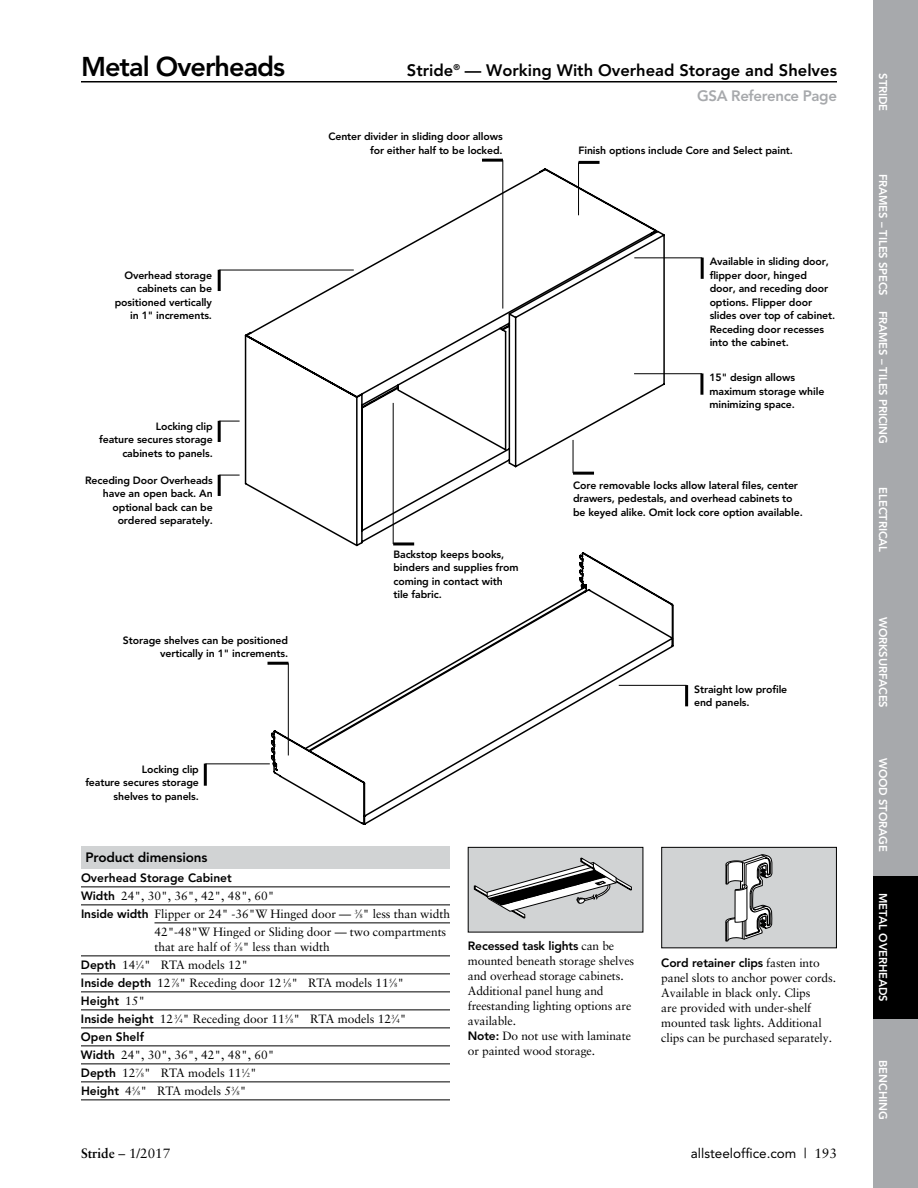
<style>
.page{position:relative;width:918px;height:1188px;background:#fff}
.page>*{position:absolute;margin:0;border:0;box-sizing:border-box;transform-origin:0 0}
.t1{font:800 27px "Avenir";letter-spacing:-.035em;color:#000}
.t2{font:800 16.5px "Avenir";color:#000}
.t3{font:800 15px "Avenir";letter-spacing:-.025em;color:#a7a9ac}
.t4{font:13.5px "Avenir";color:#000}
.t5{font:800 13.5px "Avenir";letter-spacing:-.01em;color:#000}
.t6{font:13.5px "Sabon";color:#000}
.t7{font:12px/15px "Sabon";letter-spacing:-.01em;color:#000}
.t8{font:800 12px "Avenir";color:#000}
.t9{font:800 11.25px "Avenir";letter-spacing:-.01em;color:#fff}
.t10{font:800 10.5px/13.5px "Avenir";letter-spacing:-.01em;color:#000;text-align:right}
.s1{font-family:"Avenir";font-weight:800}
.s2{font-size:6px}
.s3{font-family:"Sabon";font-weight:400}
.s4{font-weight:700}
.s5{font-family:"Sabon"}
</style>
<div class="page">
<div style="left:873px;top:0;width:45px;height:1188px;background:#a7a9ac"></div>
<div style="left:873px;top:876px;width:45px;height:142px;background:#000"></div>
<svg style="left:245px;top:168px;width:429px;height:596px"></svg>
<svg style="left:270px;top:552px;width:404px;height:273px"></svg>
<hr style="left:81px;top:81px;width:756px;height:1px;background:#000">
<div style="left:468px;top:847px;width:175px;height:85px;background:#d1d3d4"></div>
<div style="left:468px;top:847px;width:175px;height:85px;border:1px solid #000"></div>
<svg style="left:474px;top:858px;width:158px;height:61px"></svg>
<div style="left:662px;top:847px;width:174px;height:101px;background:#d1d3d4"></div>
<svg style="left:726px;top:854px;width:46px;height:88px"></svg>
<div style="left:661px;top:847px;width:176px;height:101px;border:1px solid #000"></div>
<hr style="left:701px;top:258px;width:3px;height:21px;background:#000">
<hr style="left:634px;top:258px;width:68px;height:1px;background:#000">
<hr style="left:218px;top:270px;width:3px;height:21px;background:#000">
<hr style="left:219px;top:270px;width:135px;height:1px;background:#000">
<hr style="left:218px;top:421px;width:3px;height:21px;background:#000">
<svg style="left:220px;top:421px;width:20px;height:1px"></svg>
<hr style="left:218px;top:475px;width:3px;height:21px;background:#000">
<svg style="left:220px;top:475px;width:20px;height:1px"></svg>
<hr style="left:204px;top:764px;width:3px;height:22px;background:#000">
<hr style="left:205px;top:764px;width:65px;height:1px;background:#000">
<hr style="left:573px;top:472px;width:21px;height:3px;background:#000">
<hr style="left:573px;top:440px;width:1px;height:33px;background:#000">
<hr style="left:393px;top:542px;width:21px;height:3px;background:#000">
<hr style="left:393px;top:403px;width:1px;height:141px;background:#000">
<hr style="left:579px;top:161px;width:21px;height:3px;background:#000">
<hr style="left:578px;top:162px;width:1px;height:53px;background:#000">
<div style="left:81px;top:846px;width:369px;height:22px;background:#d1d3d4"></div>
<hr style="left:81px;top:886px;width:369px;height:1px;background:#000">
<hr style="left:81px;top:904px;width:369px;height:1px;background:#000">
<hr style="left:154px;top:922px;width:296px;height:1px;background:#000">
<hr style="left:81px;top:956px;width:369px;height:1px;background:#000">
<hr style="left:81px;top:974px;width:369px;height:1px;background:#000">
<hr style="left:81px;top:992px;width:369px;height:1px;background:#000">
<hr style="left:81px;top:1010px;width:369px;height:1px;background:#000">
<hr style="left:81px;top:1028px;width:369px;height:1px;background:#000">
<hr style="left:81px;top:1046px;width:369px;height:1px;background:#000">
<hr style="left:81px;top:1064px;width:369px;height:1px;background:#000">
<hr style="left:81px;top:1082px;width:369px;height:1px;background:#000">
<hr style="left:81px;top:1100px;width:369px;height:1px;background:#000">
<hr style="left:268px;top:662px;width:21px;height:3px;background:#000">
<hr style="left:288px;top:663px;width:1px;height:92px;background:#000">
<hr style="left:685px;top:685px;width:3px;height:21px;background:#000">
<hr style="left:619px;top:685px;width:68px;height:1px;background:#000">
<hr style="left:482px;top:159px;width:21px;height:3px;background:#000">
<hr style="left:503px;top:160px;width:1px;height:149px;background:#000">
<hr style="left:700px;top:373px;width:3px;height:22px;background:#000">
<hr style="left:634px;top:373px;width:68px;height:1px;background:#000">
<h1 class="t1" style="left:81px;top:50px;width:206px">Metal Overheads</h1>
<h2 class="t2" style="left:407px;top:60px;width:432px">Stride<sup>®</sup> — Working With Overhead Storage and Shelves</h2>
<p class="t10" style="left:328px;top:130px;width:176px">Center divider in sliding door allows for either half to be locked.</p>
<p class="t10" style="left:115px;top:268px;width:99px">Overhead storage cabinets can be positioned vertically in 1" increments.</p>
<p class="t10" style="left:99px;top:419px;width:115px">Locking clip<br>feature secures storage cabinets to panels.</p>
<p class="t10" style="left:85px;top:473px;width:129px">Receding Door Overheads have an open back. An optional back can be ordered separately.</p>
<p class="t10" style="left:123px;top:633px;width:167px">Storage shelves can be positioned vertically in 1" increments.</p>
<p class="t10" style="left:85px;top:762px;width:115px">Locking clip<br>feature secures storage shelves to panels.</p>
<p class="t10" style="left:393px;top:548px;width:127px;text-align:left">Backstop keeps books, binders and supplies from coming in contact with tile fabric.</p>
<h3 class="t3" style="left:697px;top:87px;width:141px">GSA Reference Page</h3>
<p class="t10" style="left:579px;top:143px;width:216px">Finish options include Core and Select paint.</p>
<p class="t10" style="left:710px;top:255px;width:127px;text-align:left">Available in sliding door, flipper door, hinged door, and receding door options. Flipper door slides over top of cabinet.<br>Receding door recesses into the cabinet.</p>
<p class="t10" style="left:709px;top:371px;width:116px;text-align:left">15" design allows maximum storage while minimizing space.</p>
<p class="t10" style="left:573px;top:479px;width:231px;text-align:left">Core removable locks allow lateral files, center drawers, pedestals, and overhead cabinets to be keyed alike. Omit lock core option available.</p>
<p class="t10" style="left:694px;top:683px;width:95px;text-align:left">Straight low profile end panels.</p>
<p class="t5" style="left:86px;top:850px;width:123px">Product dimensions</p>
<p class="t8" style="left:81px;top:871px;width:152px">Overhead Storage Cabinet</p>
<p class="t7" style="left:81px;top:888px;width:195px"><span class="s1">Width</span> 24", 30", 36", 42", 48", 60"</p>
<p class="t7" style="left:81px;top:906px;width:371px"><span class="s1">Inside width</span> Flipper or 24" -36"W Hinged door — <sup>3</sup>⁄<span class="s2">8</span>" less than width</p>
<p class="t7" style="left:154px;top:924px;width:293px">42"-48"W Hinged or Sliding door — two compartments</p>
<p class="t7" style="left:81px;top:938px;width:325px;line-height:18px;text-indent:73px">that are half of <sup>3</sup>⁄<span class="s2">8</span>" less than width<br><span class="s1">Depth</span> 14<sup>1</sup>⁄<span class="s2">4</span>" RTA models 12"<br><span class="s1">Inside depth</span> 12 <sup>7</sup>⁄<span class="s2">8</span>" Receding door 12 <sup>1</sup>⁄<span class="s2">8</span>" RTA models 11<sup>5</sup>⁄<span class="s2">8</span>"</p>
<p class="t8" style="left:81px;top:994px;width:66px">Height <span class="s3">15"</span></p>
<p class="t7" style="left:81px;top:1011px;width:327px"><span class="s1">Inside height</span> 12 <sup>3</sup>⁄<span class="s2">4</span>" Receding door 11<sup>5</sup>⁄<span class="s2">8</span>" RTA models 12<sup>3</sup>⁄<span class="s2">4</span>"</p>
<p class="t8" style="left:81px;top:1030px;width:64px">Open Shelf</p>
<p class="t7" style="left:81px;top:1046px;width:195px;line-height:18px"><span class="s1">Width</span> 24", 30", 36", 42", 48", 60"<br><span class="s1">Depth</span> 12<sup>7</sup>⁄<span class="s2">8</span>" RTA models 11<sup>1</sup>⁄<span class="s2">2</span>"<br><span class="s1">Height</span> 4<sup>5</sup>⁄<span class="s2">8</span>" RTA models 5<sup>3</sup>⁄<span class="s2">8</span>"</p>
<p class="t8" style="left:468px;top:939px;width:148px">Recessed task lights <span class="s3">can be</span></p>
<p class="t7" style="left:468px;top:954px;width:168px">mounted beneath storage shelves and overhead storage cabinets.<br>Additional panel hung and freestanding lighting options are available.<br><span class="s1">Note:</span> Do not use with laminate or painted wood storage.</p>
<p class="t8" style="left:661px;top:956px;width:160px">Cord retainer clips <span class="s3">fasten into</span></p>
<p class="t7" style="left:661px;top:970px;width:176px">panel slots to anchor power cords.<br>Available in black only. Clips<br>are provided with under-shelf mounted task lights. Additional clips can be purchased separately.</p>
<p class="t6" style="left:81px;top:1145px;width:91px"><span class="s4">Stride</span> – 1/2017</p>
<p class="t4" style="left:691px;top:1145px;width:148px">allsteeloffice.com <span class="s5">| 193</span></p>
<p class="t9" style="left:890px;top:73px;width:39px;rotate:90deg">STRIDE</p>
<p class="t9" style="left:890px;top:174px;width:124px;rotate:90deg">FRAMES – TILES SPECS</p>
<p class="t9" style="left:890px;top:311px;width:135px;rotate:90deg">FRAMES – TILES PRICING</p>
<p class="t9" style="left:890px;top:487px;width:66px;rotate:90deg">ELECTRICAL</p>
<p class="t9" style="left:890px;top:617px;width:93px;rotate:90deg">WORKSURFACES</p>
<p class="t9" style="left:890px;top:758px;width:95px;rotate:90deg">WOOD STORAGE</p>
<p class="t9" style="left:890px;top:893px;width:110px;rotate:90deg">METAL OVERHEADS</p>
<p class="t9" style="left:890px;top:1060px;width:61px;rotate:90deg">BENCHING</p>
</div>
